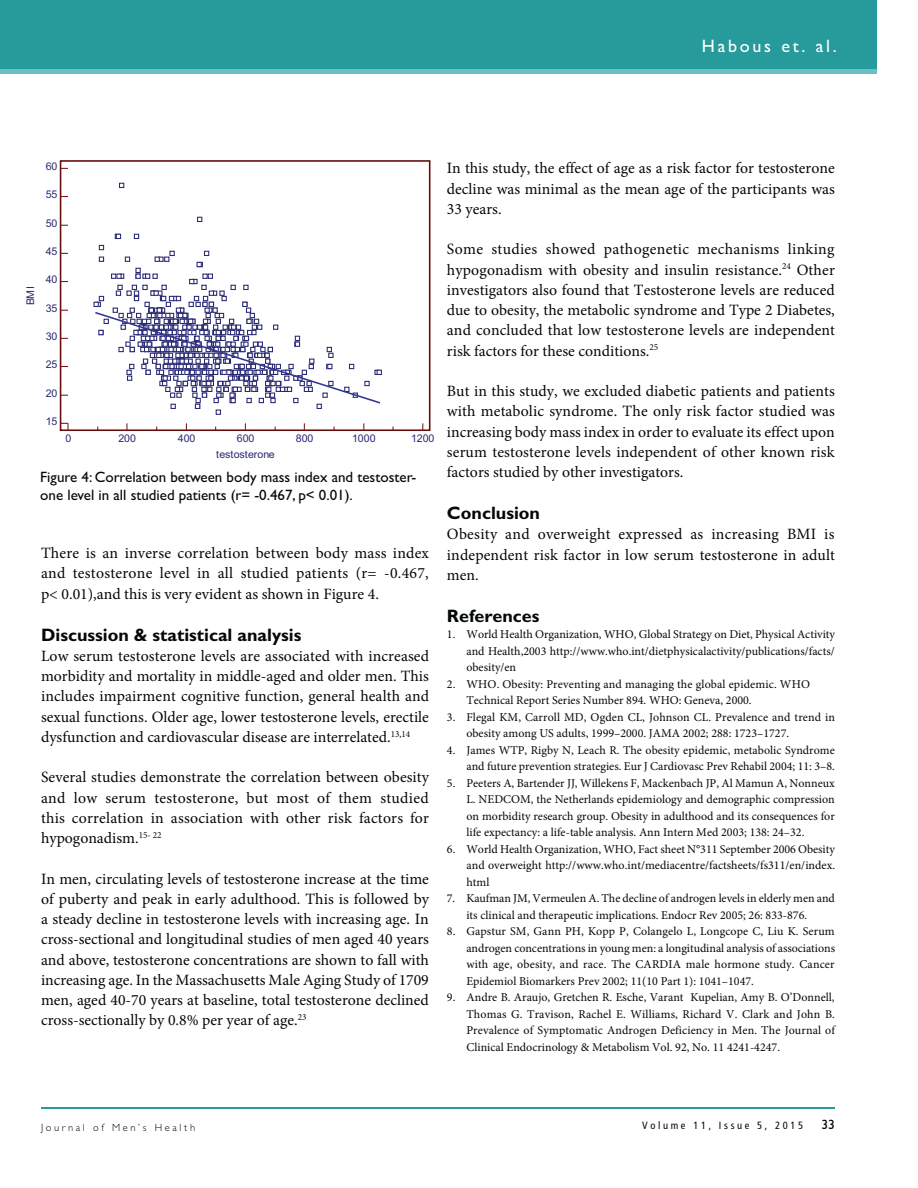
<style>
.page{position:relative;width:918px;height:1188px;background:#fff}
.page>*{position:absolute;margin:0;border:0;box-sizing:border-box;transform-origin:0 0}
.t1{font:700 18px "Gill Sans";color:#040809}
.t2{font:18px "Gill Sans";letter-spacing:.15em;color:#fff}
.t3{font:15.75px/20.2px "Minion Pro";color:#040809;text-align:justify}
.t4{font:15px/18px "Gill Sans";color:#040809}
.t5{font:13.5px "Gill Sans";color:#040809}
.t6{font:12px/16.5px "Minion Pro";color:#040809;text-align:justify}
.t7{font:10.65px "Arial";letter-spacing:-.005em;color:#282973}
.t8{font:300 10.5px "Gill Sans";letter-spacing:.25em;color:#040809}
.t9{font:condensed 10.5px "Frutiger";letter-spacing:.25em;color:#040809}
</style>
<div class="page">
<div style="left:0;top:64px;width:877px;height:10px;background:#67c1c2"></div>
<div style="left:0;top:0;width:877px;height:69px;background:#279a9b"></div>
<hr style="left:41px;top:1107px;width:794px;height:1px;background:#279a9b">
<div style="left:60px;top:160px;width:370px;height:271px;border:2px solid #630d0d"></div>
<svg style="left:61px;top:423px;width:8px;height:7px"></svg>
<svg style="left:119px;top:183px;width:5px;height:5px"></svg>
<svg style="left:115px;top:234px;width:6px;height:5px"></svg>
<svg style="left:197px;top:217px;width:5px;height:5px"></svg>
<svg style="left:134px;top:234px;width:5px;height:5px"></svg>
<svg style="left:93px;top:245px;width:289px;height:170px"></svg>
<p class="t2" style="left:702px;top:40px;width:136px">Habous et. al.</p>
<p class="t7" style="left:24px;top:305px;width:20px;rotate:-90deg">BMI</p>
<p class="t7" style="left:46px;top:160px;width:13px">60</p>
<p class="t7" style="left:46px;top:189px;width:13px">55</p>
<p class="t7" style="left:46px;top:217px;width:13px">50</p>
<p class="t7" style="left:46px;top:245px;width:13px">45</p>
<p class="t7" style="left:46px;top:273px;width:13px">40</p>
<p class="t7" style="left:46px;top:302px;width:13px">35</p>
<p class="t7" style="left:46px;top:330px;width:13px">30</p>
<p class="t7" style="left:46px;top:358px;width:13px">25</p>
<p class="t7" style="left:46px;top:387px;width:13px">20</p>
<p class="t7" style="left:46px;top:415px;width:13px">15</p>
<p class="t7" style="left:65px;top:432px;width:7px">0</p>
<p class="t7" style="left:118px;top:432px;width:19px">200</p>
<p class="t7" style="left:178px;top:432px;width:19px">400</p>
<p class="t7" style="left:237px;top:432px;width:19px">600</p>
<p class="t7" style="left:296px;top:432px;width:19px">800</p>
<p class="t7" style="left:352px;top:432px;width:25px">1000</p>
<p class="t7" style="left:411px;top:432px;width:25px">1200</p>
<p class="t7" style="left:216px;top:448px;width:60px">testosterone</p>
<p class="t4" style="left:40px;top:469px;width:377px">Figure 4: Correlation between body mass index and testoster&shy;one level in all studied patients (r= -0.467, p&lt; 0.01).</p>
<p class="t3" style="left:41px;top:544px;width:390px">There is an inverse correlation between body mass index and testosterone level in all studied patients (r= -0.467, p&lt; 0.01),and this is very evident as shown in Figure 4.</p>
<p class="t1" style="left:41px;top:628px;width:262px">Discussion &amp; statistical analysis</p>
<p class="t3" style="left:41px;top:647px;width:390px">Low serum testosterone levels are associated with increased morbidity and mortality in middle-aged and older men. This includes impairment cognitive function, general health and sexual functions. Older age, lower testosterone levels, erectile dysfunction and cardiovascular disease are interrelated.<sup>13,14</sup></p>
<p class="t3" style="left:41px;top:768px;width:390px">Several studies demonstrate the correlation between obesity and low serum testosterone, but most of them studied this correlation in association with other risk factors for hypogonadism.<sup>15-</sup> <sup>22</sup></p>
<p class="t3" style="left:41px;top:870px;width:390px">In men, circulating levels of testosterone increase at the time of puberty and peak in early adulthood. This is followed by a steady decline in testosterone levels with increasing age. In cross-sectional and longitudinal studies of men aged 40 years and above, testosterone concentrations are shown to fall with increasing age. In the Massachusetts Male Aging Study of 1709 men, aged 40-70 years at baseline, total testosterone declined cross-sectionally by 0.8% per year of age.<sup>23</sup></p>
<p class="t3" style="left:447px;top:160px;width:390px">In this study, the effect of age as a risk factor for testosterone decline was minimal as the mean age of the participants was 33 years.</p>
<p class="t3" style="left:447px;top:241px;width:390px">Some studies showed pathogenetic mechanisms linking hypogonadism with obesity and insulin resistance.<sup>24</sup> Other investigators also found that Testosterone levels are reduced due to obesity, the metabolic syndrome and Type 2 Diabetes, and concluded that low testosterone levels are independent risk factors for these conditions.<sup>25</sup></p>
<p class="t3" style="left:447px;top:382px;width:390px">But in this study, we excluded diabetic patients and patients with metabolic syndrome. The only risk factor studied was increasing body mass index in order to evaluate its effect upon serum testosterone levels independent of other known risk factors studied by other investigators.</p>
<p class="t1" style="left:447px;top:507px;width:95px">Conclusion</p>
<p class="t3" style="left:447px;top:525px;width:390px">Obesity and overweight expressed as increasing BMI is independent risk factor in low serum testosterone in adult men.</p>
<p class="t1" style="left:447px;top:609px;width:94px">References</p>
<p class="t6" style="left:466px;top:627px;width:370px;text-indent:-20px">1. World Health Organization, WHO, Global Strategy on Diet, Physical Activity and Health,2003 http://www.who.int/dietphysicalactivity/publications/facts/ obesity/en</p>
<p class="t6" style="left:466px;top:677px;width:345px;text-indent:-20px">2. WHO. Obesity: Preventing and managing the global epidemic. WHO<br>Technical Report Series Number 894. WHO: Geneva, 2000.</p>
<p class="t6" style="left:466px;top:710px;width:370px;text-indent:-20px">3. Flegal KM, Carroll MD, Ogden CL, Johnson CL. Prevalence and trend in obesity among US adults, 1999–2000. JAMA 2002; 288: 1723–1727.</p>
<p class="t6" style="left:447px;top:743px;width:389px;text-align:right">4. James WTP, Rigby N, Leach R. The obesity epidemic, metabolic Syndrome and future prevention strategies. Eur J Cardiovasc Prev Rehabil 2004; 11: 3–8.</p>
<p class="t6" style="left:466px;top:776px;width:370px;text-indent:-20px">5. Peeters A, Bartender JJ, Willekens F, Mackenbach JP, Al Mamun A, Nonneux L. NEDCOM, the Netherlands epidemiology and demographic compression on morbidity research group. Obesity in adulthood and its consequences for life expectancy: a life-table analysis. Ann Intern Med 2003; 138: 24–32.</p>
<p class="t6" style="left:466px;top:842px;width:370px;text-indent:-20px">6. World Health Organization, WHO, Fact sheet N°311 September 2006 Obesity and overweight http://www.who.int/mediacentre/factsheets/fs311/en/index. html</p>
<p class="t6" style="left:466px;top:891px;width:370px;text-indent:-20px">7. Kaufman JM, Vermeulen A. The decline of androgen levels in elderly men and its clinical and therapeutic implications. Endocr Rev 2005; 26: 833-876.</p>
<p class="t6" style="left:466px;top:924px;width:370px;text-indent:-20px">8. Gapstur SM, Gann PH, Kopp P, Colangelo L, Longcope C, Liu K. Serum androgen concentrations in young men: a longitudinal analysis of associations with age, obesity, and race. The CARDIA male hormone study. Cancer Epidemiol Biomarkers Prev 2002; 11(10 Part 1): 1041–1047.</p>
<p class="t6" style="left:466px;top:990px;width:370px;text-indent:-20px">9. Andre B. Araujo, Gretchen R. Esche, Varant Kupelian, Amy B. O’Donnell, Thomas G. Travison, Rachel E. Williams, Richard V. Clark and John B.<br>Prevalence of Symptomatic Androgen Deficiency in Men. The Journal of Clinical Endocrinology &amp; Metabolism Vol. 92, No. 11 4241-4247.</p>
<p class="t8" style="left:41px;top:1124px;width:156px">Journal of Men’s Health</p>
<p class="t9" style="left:642px;top:1121px;width:163px">Volume 11, Issue 5, 2015</p>
<p class="t5" style="left:821px;top:1120px;width:15px">33</p>
</div>
